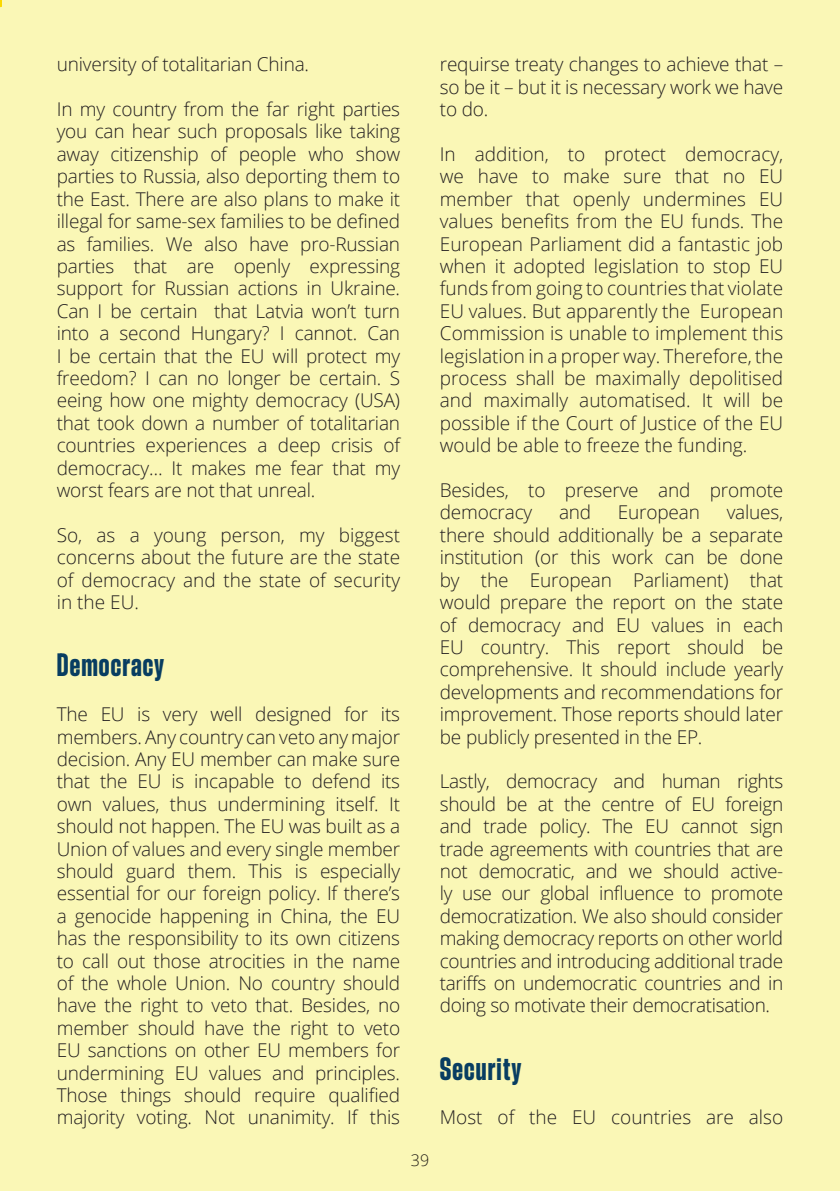
<style>
.page{position:relative;width:840px;height:1191px;background:#fff}
.page>*{position:absolute;margin:0;border:0;box-sizing:border-box;transform-origin:0 0}
.t1{font:28px "Herokid Herokid Variable";letter-spacing:.04em;color:#083d61}
.t2{font:300 19px/22.4px "Open Sans";letter-spacing:-.01em;color:#231f20;text-align:justify}
.t3{font:300 16px "Open Sans";color:#231f20}
</style>
<div class="page">
<div style="left:0;top:0;width:839px;height:1191px;background:#faf7b6"></div>
<p class="t2" style="left:57px;top:53px;width:254px">university of totalitarian China.</p>
<p class="t2" style="left:57px;top:97px;width:345px">In my country from the far right parties you can hear such proposals like taking away citizenship of people who show parties to Russia, also deporting them to the East. There are also plans to make it illegal for same-sex families to be defined as families. We also have pro-Russian parties that are openly expressing support for Russian actions in Ukraine.<br>Can I be certain that Latvia won’t turn into a second Hungary? I cannot. Can I be certain that the EU will protect my freedom? I can no longer be certain. S eeing how one mighty democracy (USA) that took down a number of totalitarian countries experiences a deep crisis of democracy… It makes me fear that my worst fears are not that unreal.</p>
<p class="t2" style="left:57px;top:523px;width:345px">So, as a young person, my biggest concerns about the future are the state of democracy and the state of security in the EU.</p>
<h1 class="t1" style="left:57px;top:650px;width:109px">Democracy</h1>
<p class="t2" style="left:57px;top:702px;width:345px">The EU is very well designed for its members. Any country can veto any major decision. Any EU member can make sure that the EU is incapable to defend its own values, thus undermining itself. It should not happen. The EU was built as a Union of values and every single member should guard them. This is especially essential for our foreign policy. If there’s a genocide happening in China, the EU has the responsibility to its own citizens to call out those atrocities in the name of the whole Union. No country should have the right to veto that. Besides, no member should have the right to veto EU sanctions on other EU members for undermining EU values and principles.<br>Those things should require qualified majority voting. Not unanimity. If this</p>
<p class="t3" style="left:410px;top:1149px;width:20px">39</p>
<p class="t2" style="left:439px;top:53px;width:345px">requirse treaty changes to achieve that – so be it – but it is necessary work we have to do.</p>
<p class="t2" style="left:439px;top:142px;width:345px">In addition, to protect democracy, we have to make sure that no EU member that openly undermines EU values benefits from the EU funds. The European Parliament did a fantastic job when it adopted legislation to stop EU funds from going to countries that violate EU values. But apparently the European Commission is unable to implement this legislation in a proper way. Therefore, the process shall be maximally depolitised and maximally automatised. It will be possible if the Court of Justice of the EU would be able to freeze the funding.</p>
<p class="t2" style="left:439px;top:478px;width:345px">Besides, to preserve and promote democracy</p>
<p class="t2" style="left:439px;top:501px;width:345px;text-indent:287px">values, there should additionally be a separate institution (or this work can be done by the European Parliament) that would prepare the report on the state of democracy and EU values in each EU country. This report should be comprehensive. It should include yearly developments and recommendations for improvement. Those reports should later be publicly presented in the EP.</p>
<p class="t2" style="left:439px;top:769px;width:345px">Lastly, democracy and human rights should be at the centre of EU foreign and trade policy. The EU cannot sign trade agreements with countries that are not democratic, and we should active&shy;ly use our global influence to promote democratization. We also should consider making democracy reports on other world countries and introducing additional trade tariffs on undemocratic countries and in doing so motivate their democratisation.</p>
<h1 class="t1" style="left:439px;top:1053px;width:83px">Security</h1>
<p class="t2" style="left:439px;top:1105px;width:345px">Most of the EU countries are also</p>
<p class="t2" style="left:558px;top:501px;width:34px">and</p>
<p class="t2" style="left:617px;top:501px;width:83px">European</p>
</div>
